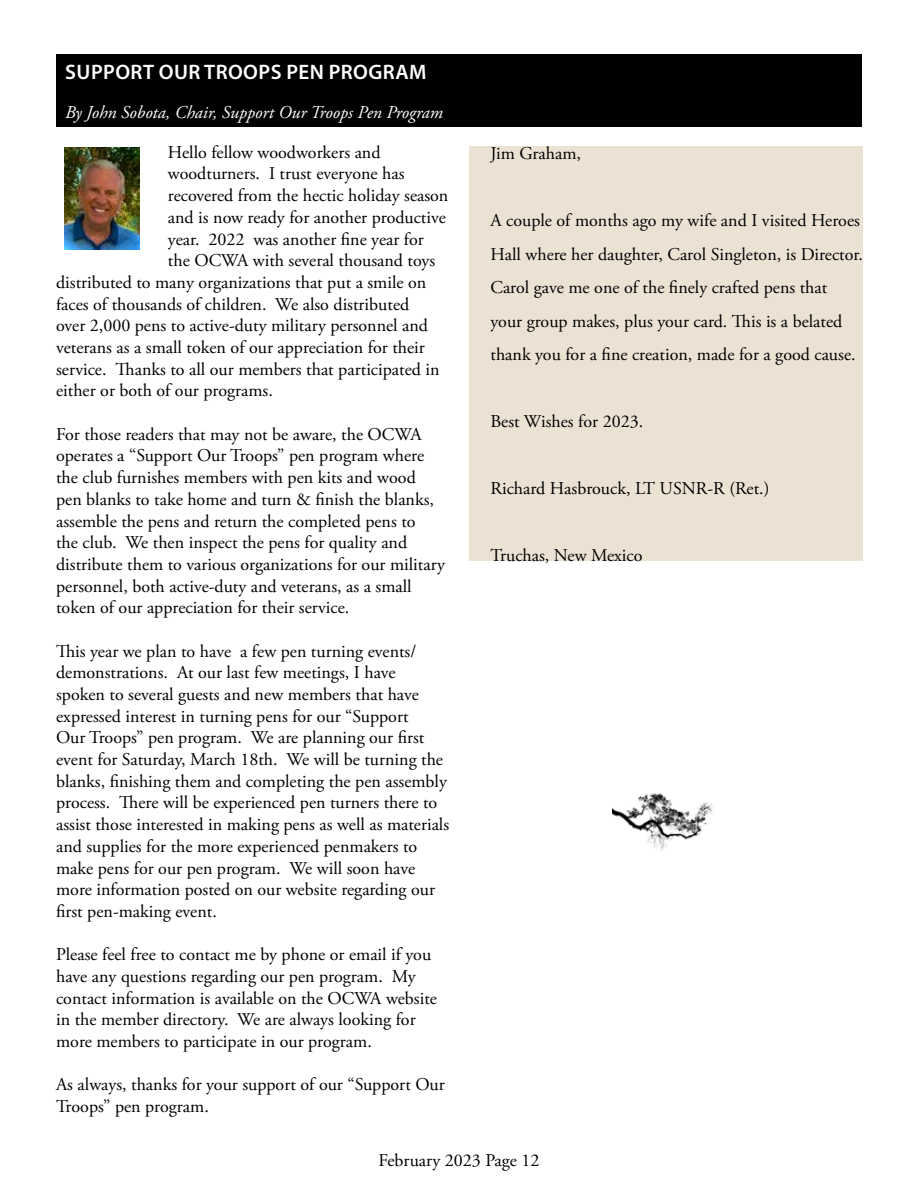
<style>
.page{position:relative;width:918px;height:1188px;background:#fff}
.page>*{position:absolute;margin:0;border:0;box-sizing:border-box;transform-origin:0 0}
.t1{font:600 21px "Myriad Pro";letter-spacing:.02em;color:#fff}
.t2{font:18px/21.8px "Adobe Garamond Pro";color:#000}
.t3{font:italic 18px "Adobe Garamond Pro";color:#fff}
</style>
<div class="page">
<div style="left:56px;top:54px;width:806px;height:73px;background:#000"></div>
<img style="left:64px;top:147px;width:76px;height:102px">
<div style="left:469px;top:146px;width:394px;height:415px;background:#ece2d4"></div>
<img style="left:612px;top:793px;width:102px;height:58px">
<p class="t1" style="left:65px;top:58px;width:363px">SUPPORT OUR TROOPS PEN PROGRAM</p>
<p class="t3" style="left:65px;top:101px;width:379px">By John Sobota, Chair, Support Our Troops Pen Program</p>
<p class="t2" style="left:168px;top:142px;width:214px">Hello fellow woodworkers and</p>
<p class="t2" style="left:168px;top:164px;width:238px">woodturners. I trust everyone has</p>
<p class="t2" style="left:168px;top:185px;width:282px">recovered from the hectic holiday season</p>
<p class="t2" style="left:168px;top:207px;width:280px">and is now ready for another productive</p>
<p class="t2" style="left:168px;top:229px;width:257px">year. 2022 was another fine year for</p>
<p class="t2" style="left:168px;top:250px;width:269px">the OCWA with several thousand toys</p>
<p class="t2" style="left:56px;top:272px;width:372px">distributed to many organizations that put a smile on</p>
<p class="t2" style="left:56px;top:294px;width:355px">faces of thousands of children. We also distributed</p>
<p class="t2" style="left:56px;top:315px;width:373px">over 2,000 pens to active-duty military personnel and</p>
<p class="t2" style="left:56px;top:337px;width:370px">veterans as a small token of our appreciation for their</p>
<p class="t2" style="left:56px;top:359px;width:385px">service. Thanks to all our members that participated in</p>
<p class="t2" style="left:56px;top:380px;width:218px">either or both of our programs.</p>
<p class="t2" style="left:56px;top:424px;width:390px">For those readers that may not be aware, the OCWA operates a “Support Our Troops” pen program where the club furnishes members with pen kits and wood pen blanks to take home and turn &amp; finish the blanks, assemble the pens and return the completed pens to<br>the club. We then inspect the pens for quality and distribute them to various organizations for our military personnel, both active-duty and veterans, as a small token of our appreciation for their service.</p>
<p class="t2" style="left:56px;top:641px;width:395px">This year we plan to have a few pen turning events/ demonstrations. At our last few meetings, I have<br>spoken to several guests and new members that have expressed interest in turning pens for our “Support<br>Our Troops” pen program. We are planning our first event for Saturday, March 18th. We will be turning the blanks, finishing them and completing the pen assembly process. There will be experienced pen turners there to assist those interested in making pens as well as materials and supplies for the more experienced penmakers to make pens for our pen program. We will soon have more information posted on our website regarding our first pen-making event.</p>
<p class="t2" style="left:56px;top:944px;width:382px">Please feel free to contact me by phone or email if you have any questions regarding our pen program. My contact information is available on the OCWA website in the member directory. We are always looking for more members to participate in our program.</p>
<p class="t2" style="left:56px;top:1075px;width:390px">As always, thanks for your support of our “Support Our<br>Troops” pen program.</p>
<p class="t2" style="left:490px;top:143px;width:92px">Jim Graham,</p>
<p class="t2" style="left:490px;top:204px;width:374px;line-height:33.5px">A couple of months ago my wife and I visited Heroes Hall where her daughter, Carol Singleton, is Director.<br>Carol gave me one of the finely crafted pens that your group makes, plus your card. This is a belated thank you for a fine creation, made for a good cause.</p>
<p class="t2" style="left:490px;top:411px;width:154px">Best Wishes for 2023.</p>
<p class="t2" style="left:490px;top:478px;width:280px">Richard Hasbrouck, LT USNR-R (Ret.)</p>
<p class="t2" style="left:490px;top:545px;width:154px">Truchas, New Mexico</p>
<p class="t2" style="left:378px;top:1150px;width:163px">February 2023 Page 12</p>
</div>
